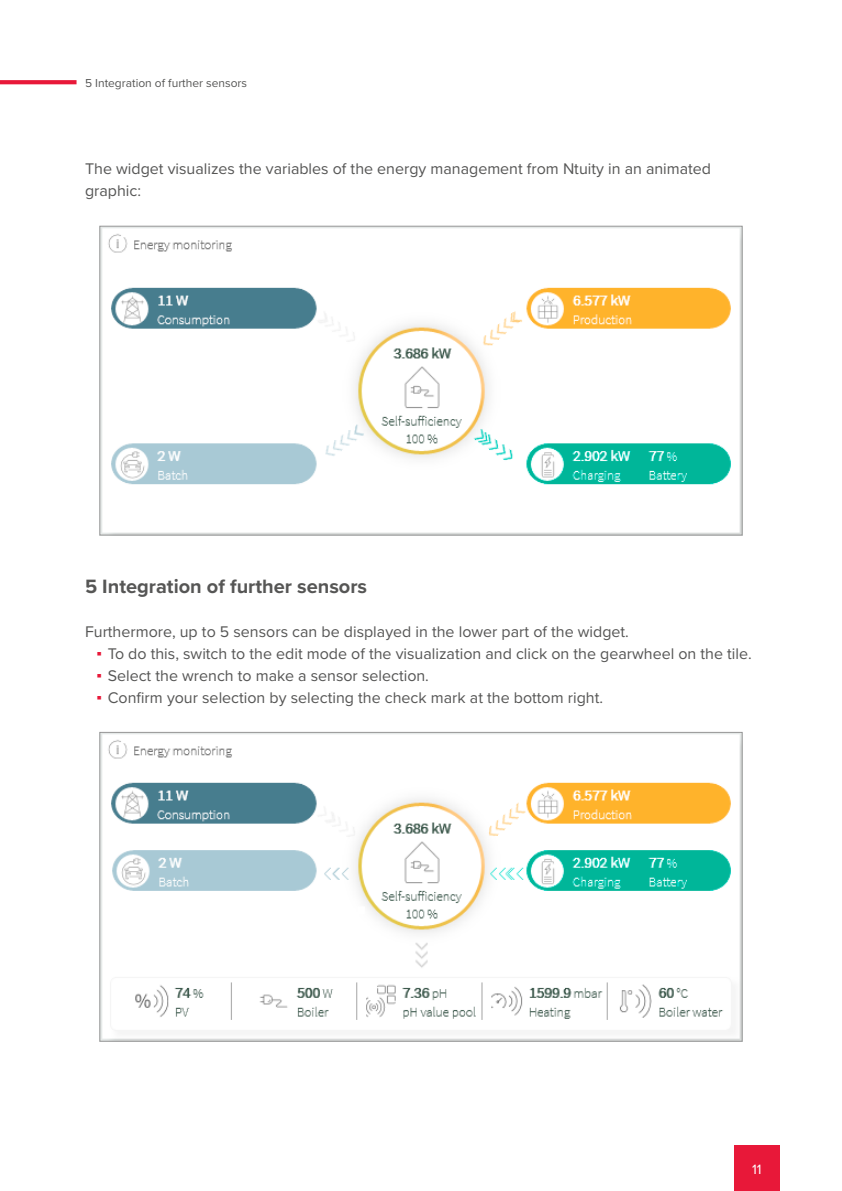
<style>
.page{position:relative;width:842px;height:1191px;background:#fff}
.page>*{position:absolute;margin:0;border:0;box-sizing:border-box;transform-origin:0 0}
.Überschrift_Ebene_1{font:700 20px "Proxima Nova";color:#565655}
.Fließtext_8pt__80__S{font:16px/22px "Proxima Nova";color:#565655}
.t1{font:14px "Proxima Nova";color:#fff}
.t2{font:12px "Proxima Nova";color:#565655}
.s1{font-family:"Verdana";color:#e81839}
</style>
<div class="page">
<div style="left:734px;top:1145px;width:46px;height:46px;background:#e81839"></div>
<svg style="left:0;top:80px;width:77px;height:4px"></svg>
<img style="left:102px;top:228px;width:638px;height:305px">
<img style="left:102px;top:734px;width:638px;height:305px">
<p class="t2" style="left:85px;top:74px;width:164px">5 Integration of further sensors</p>
<p class="Fließtext_8pt__80__S" style="left:85px;top:157px;width:628px">The widget visualizes the variables of the energy management from Ntuity in an animated graphic:</p>
<p class="Überschrift_Ebene_1" style="left:85px;top:571px;width:284px">5 Integration of further sensors</p>
<p class="Fließtext_8pt__80__S" style="left:85px;top:619px;width:545px">Furthermore, up to 5 sensors can be displayed in the lower part of the widget.</p>
<p class="Fließtext_8pt__80__S" style="left:96px;top:641px;width:657px"><span class="s1">▪</span> To do this, switch to the edit mode of the visualization and click on the gearwheel on the tile.</p>
<p class="Fließtext_8pt__80__S" style="left:96px;top:663px;width:334px"><span class="s1">▪</span> Select the wrench to make a sensor selection.</p>
<p class="Fließtext_8pt__80__S" style="left:96px;top:685px;width:508px"><span class="s1">▪</span> Confirm your selection by selecting the check mark at the bottom right.</p>
<p class="t1" style="left:752px;top:1159px;width:11px">11</p>
</div>
